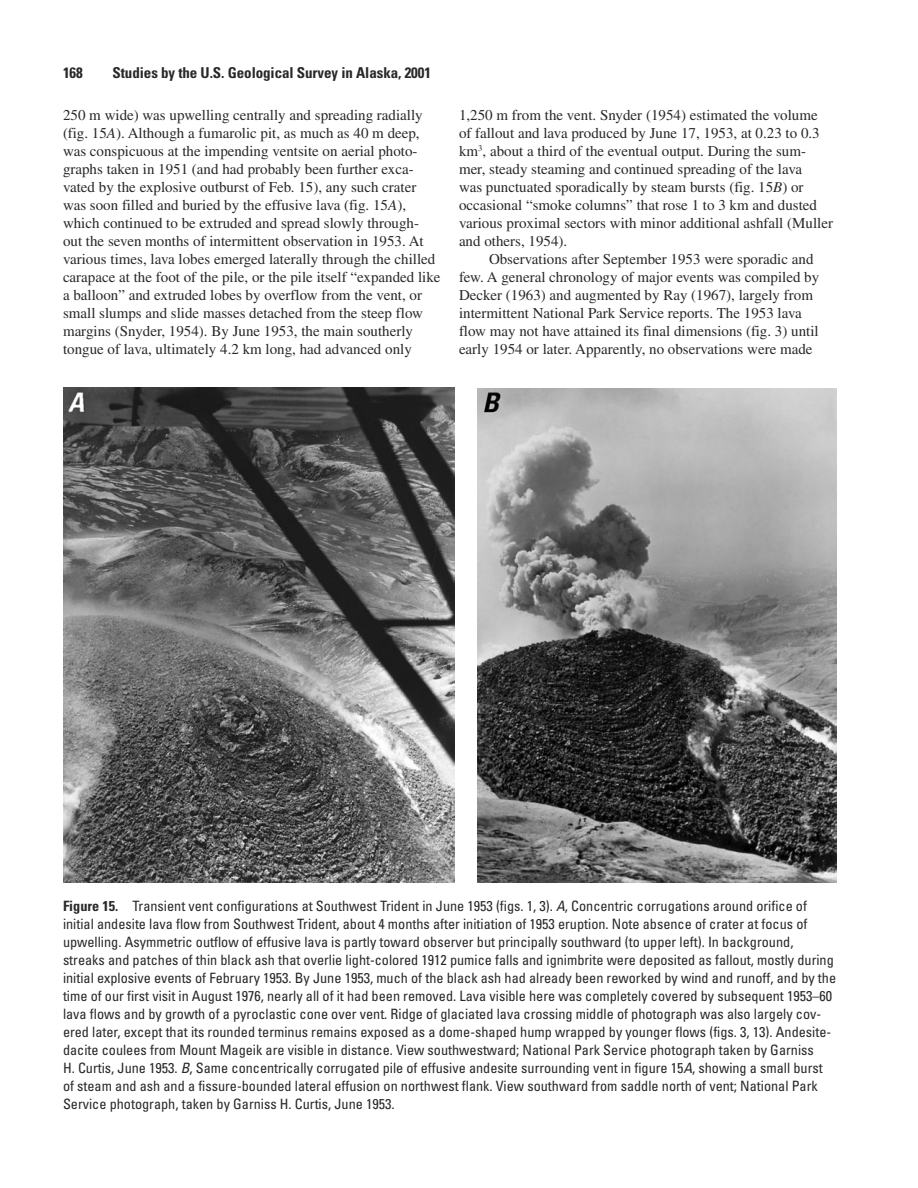
<style>
.page{position:relative;width:918px;height:1188px;background:#fff}
.page>*{position:absolute;margin:0;border:0;box-sizing:border-box;transform-origin:0 0}
.Body_Text{font:15px/18px "Times";color:#292828}
.t1{font:700 condensed 15px "Univers";letter-spacing:-.005em;color:#292828}
.FigureCaption{font:condensed 14.25px/18px "Univers";color:#292828}
.s1{font-style:italic}
.s2{font-weight:700}
</style>
<div class="page">
<img style="left:63px;top:388px;width:392px;height:494px">
<img style="left:477px;top:388px;width:360px;height:494px">
<p class="t1" style="left:63px;top:63px;width:21px">168</p>
<p class="t1" style="left:113px;top:63px;width:320px">Studies by the U.S. Geological Survey in Alaska, 2001</p>
<p class="Body_Text" style="left:63px;top:106px;width:379px">250 m wide) was upwelling centrally and spreading radially (fig. 15<span class="s1">A</span>). Although a fumarolic pit, as much as 40 m deep, was conspicuous at the impending ventsite on aerial photo&shy;graphs taken in 1951 (and had probably been further exca&shy;vated by the explosive outburst of Feb. 15), any such crater was soon filled and buried by the effusive lava (fig. 15<span class="s1">A</span>), which continued to be extruded and spread slowly through&shy;out the seven months of intermittent observation in 1953. At various times, lava lobes emerged laterally through the chilled carapace at the foot of the pile, or the pile itself “expanded like a balloon” and extruded lobes by overflow from the vent, or small slumps and slide masses detached from the steep flow margins (Snyder, 1954). By June 1953, the main southerly tongue of lava, ultimately 4.2 km long, had advanced only</p>
<p class="Body_Text" style="left:459px;top:106px;width:376px">1,250 m from the vent. Snyder (1954) estimated the volume of fallout and lava produced by June 17, 1953, at 0.23 to 0.3 km<sup>3</sup>, about a third of the eventual output. During the sum&shy;mer, steady steaming and continued spreading of the lava<br>was punctuated sporadically by steam bursts (fig. 15<span class="s1">B</span>) or occasional “smoke columns” that rose 1 to 3 km and dusted various proximal sectors with minor additional ashfall (Muller and others, 1954).</p>
<p class="Body_Text" style="left:459px;top:250px;width:362px;text-indent:30px">Observations after September 1953 were sporadic and few. A general chronology of major events was compiled by Decker (1963) and augmented by Ray (1967), largely from intermittent National Park Service reports. The 1953 lava flow may not have attained its final dimensions (fig. 3) until early 1954 or later. Apparently, no observations were made</p>
<p class="FigureCaption" style="left:63px;top:896px;width:775px"><span class="s2">Figure 15.</span> Transient vent configurations at Southwest Trident in June 1953 (figs. 1, 3). <span class="s1">A</span>, Concentric corrugations around orifice of initial andesite lava flow from Southwest Trident, about 4 months after initiation of 1953 eruption. Note absence of crater at focus of upwelling. Asymmetric outflow of effusive lava is partly toward observer but principally southward (to upper left). In background, streaks and patches of thin black ash that overlie light-colored 1912 pumice falls and ignimbrite were deposited as fallout, mostly during initial explosive events of February 1953. By June 1953, much of the black ash had already been reworked by wind and runoff, and by the time of our first visit in August 1976, nearly all of it had been removed. Lava visible here was completely covered by subsequent 1953–60 lava flows and by growth of a pyroclastic cone over vent. Ridge of glaciated lava crossing middle of photograph was also largely cov&shy;ered later, except that its rounded terminus remains exposed as a dome-shaped hump wrapped by younger flows (figs. 3, 13). Andesite&shy;dacite coulees from Mount Mageik are visible in distance. View southwestward; National Park Service photograph taken by Garniss<br>H. Curtis, June 1953. <span class="s1">B</span>, Same concentrically corrugated pile of effusive andesite surrounding vent in figure 15<span class="s1">A</span>, showing a small burst of steam and ash and a fissure-bounded lateral effusion on northwest flank. View southward from saddle north of vent; National Park Service photograph, taken by Garniss H. Curtis, June 1953.</p>
</div>
